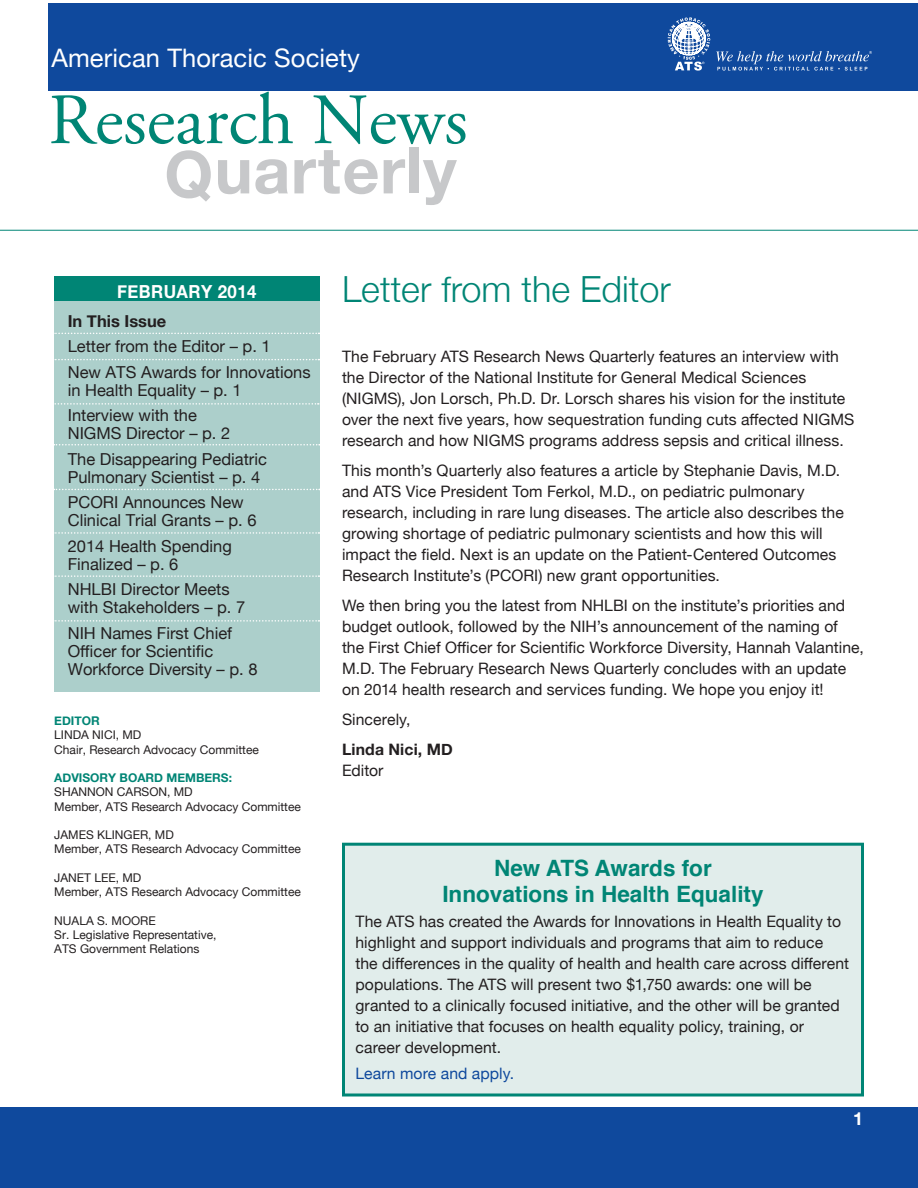
<style>
.page{position:relative;width:918px;height:1188px;background:#fff}
.page>*{position:absolute;margin:0;border:0;box-sizing:border-box;transform-origin:0 0}
.t1{font:72px "Adobe Garamond Pro";color:#008575}
.t2{font:700 64.35px "Helvetica Neue";letter-spacing:.01em;color:#c7c8ca}
.t3{font:300 36px "Helvetica Neue";color:#008575}
.t4{font:25.5px "Helvetica Neue";letter-spacing:.005em;color:#fff}
.t5{font:700 22.5px/25.5px "Helvetica";color:#008575;text-align:center}
.t6{font:700 18px "Helvetica Neue";letter-spacing:.025em;color:#fff;scale:.93 1}
.t7{font:700 18px "Helvetica Neue";letter-spacing:.025em;color:#fff}
.t8{font:16.5px/18px "Helvetica Neue";color:#231f20}
.t9{font:700 16.5px "Helvetica Neue";color:#231f20}
.t10{font:15.75px/21px "Helvetica Neue";letter-spacing:.005em;color:#231f20}
.t11{font:15.75px "Helvetica Neue";letter-spacing:.005em;color:#0f499d}
.t12{font:700 15.75px "Helvetica Neue";letter-spacing:.01em;color:#231f20}
.t13{font:12px/14.2px "Helvetica Neue";color:#231f20}
.t14{font:700 12px "Helvetica Neue";color:#008575}
.s1{font-style:inherit}
</style>
<div class="page">
<div style="left:48px;top:3px;width:870px;height:87px;background:#0f499d"></div>
<hr style="left:0;top:230px;width:918px;height:1px;background:#008575">
<div style="left:54px;top:276px;width:266px;height:26px;background:#008575"></div>
<svg style="left:668px;top:17px;width:42px;height:54px"></svg>
<svg style="left:716px;top:51px;width:156px;height:20px"></svg>
<div style="left:54px;top:302px;width:266px;height:390px;background:#accfcb"></div>
<svg style="left:54px;top:333px;width:266px;height:1px"></svg>
<svg style="left:54px;top:359px;width:265px;height:1px"></svg>
<svg style="left:54px;top:403px;width:265px;height:2px"></svg>
<svg style="left:54px;top:444px;width:266px;height:2px"></svg>
<svg style="left:54px;top:489px;width:266px;height:1px"></svg>
<svg style="left:54px;top:532px;width:265px;height:2px"></svg>
<svg style="left:54px;top:575px;width:265px;height:2px"></svg>
<svg style="left:54px;top:620px;width:265px;height:2px"></svg>
<div style="left:0;top:1107px;width:918px;height:81px;background:#0f499d"></div>
<div style="left:342px;top:843px;width:522px;height:253px;background:#e1edeb;border:3px solid #008575"></div>
<p class="t4" style="left:51px;top:36px;width:310px">American Thoracic Society</p>
<p class="t1" style="left:48px;top:77px;width:421px">Research News</p>
<p class="t2" style="left:164px;top:116px;width:50px">Q</p>
<p class="t2" style="left:215px;top:112px;width:244px">uarterly</p>
<p class="t6" style="left:117px;top:275px;width:151px">FEBRUARY <span class="s1">2014</span></p>
<p class="t9" style="left:68px;top:306px;width:100px">In This Issue</p>
<p class="t8" style="left:68px;top:336px;width:204px">Letter from the Editor – p. 1</p>
<p class="t8" style="left:68px;top:362px;width:244px">New ATS Awards for Innovations in Health Equality – p. 1</p>
<p class="t8" style="left:68px;top:405px;width:164px">Interview with the<br>NIGMS Director – p. 2</p>
<p class="t8" style="left:68px;top:449px;width:201px">The Disappearing Pediatric<br>Pulmonary Scientist – p. 4</p>
<p class="t8" style="left:68px;top:492px;width:190px">PCORI Announces New<br>Clinical Trial Grants – p. 6</p>
<p class="t8" style="left:68px;top:536px;width:166px">2014 Health Spending<br>Finalized – p. 6</p>
<p class="t8" style="left:68px;top:579px;width:179px">NHLBI Director Meets with Stakeholders – p. 7</p>
<p class="t8" style="left:68px;top:623px;width:191px">NIH Names First Chief<br>Officer for Scientific<br>Workforce Diversity – p. 8</p>
<p class="t14" style="left:54px;top:710px;width:47px">EDITOR</p>
<p class="t13" style="left:54px;top:727px;width:89px">LINDA NICI, MD</p>
<p class="t13" style="left:54px;top:741px;width:206px">Chair, Research Advocacy Committee</p>
<p class="t14" style="left:54px;top:767px;width:179px">ADVISORY BOARD MEMBERS:</p>
<p class="t13" style="left:54px;top:784px;width:140px">SHANNON CARSON, MD</p>
<p class="t13" style="left:54px;top:798px;width:248px">Member, ATS Research Advocacy Committee</p>
<p class="t13" style="left:54px;top:827px;width:121px">JAMES KLINGER, MD</p>
<p class="t13" style="left:54px;top:841px;width:248px">Member, ATS Research Advocacy Committee</p>
<p class="t13" style="left:54px;top:870px;width:89px">JANET LEE, MD</p>
<p class="t13" style="left:54px;top:884px;width:248px">Member, ATS Research Advocacy Committee</p>
<p class="t13" style="left:54px;top:912px;width:103px">NUALA S. MOORE</p>
<p class="t13" style="left:54px;top:927px;width:164px">Sr. Legislative Representative,<br>ATS Government Relations</p>
<p class="t3" style="left:342px;top:260px;width:330px">Letter from the Editor</p>
<p class="t10" style="left:342px;top:345px;width:514px">The February ATS Research News Quarterly features an interview with the Director of the National Institute for General Medical Sciences (NIGMS), Jon Lorsch, Ph.D. Dr. Lorsch shares his vision for the institute over the next five years, how sequestration funding cuts affected NIGMS research and how NIGMS programs address sepsis and critical illness.</p>
<p class="t10" style="left:342px;top:459px;width:503px">This month’s Quarterly also features a article by Stephanie Davis, M.D. and ATS Vice President Tom Ferkol, M.D., on pediatric pulmonary research, including in rare lung diseases. The article also describes the growing shortage of pediatric pulmonary scientists and how this will impact the field. Next is an update on the Patient-Centered Outcomes Research Institute’s (PCORI) new grant opportunities.</p>
<p class="t10" style="left:342px;top:594px;width:524px">We then bring you the latest from NHLBI on the institute’s priorities and budget outlook, followed by the NIH’s announcement of the naming of the First Chief Officer for Scientific Workforce Diversity, Hannah Valantine, M.D. The February Research News Quarterly concludes with an update on 2014 health research and services funding. We hope you enjoy it!</p>
<p class="t10" style="left:342px;top:708px;width:70px">Sincerely,</p>
<p class="t12" style="left:342px;top:735px;width:112px">Linda Nici, MD</p>
<p class="t10" style="left:342px;top:759px;width:43px">Editor</p>
<p class="t5" style="left:442px;top:856px;width:323px">New ATS Awards for<br>Innovations in Health Equality</p>
<p class="t10" style="left:356px;top:910px;width:495px">The ATS has created the Awards for Innovations in Health Equality to highlight and support individuals and programs that aim to reduce the differences in the quality of health and health care across different populations. The ATS will present two $1,750 awards: one will be granted to a clinically focused initiative, and the other will be granted to an initiative that focuses on health equality policy, training, or career development.</p>
<p class="t11" style="left:356px;top:1059px;width:160px">Learn more and apply.</p>
<p class="t7" style="left:853px;top:1102px;width:12px">1</p>
</div>
